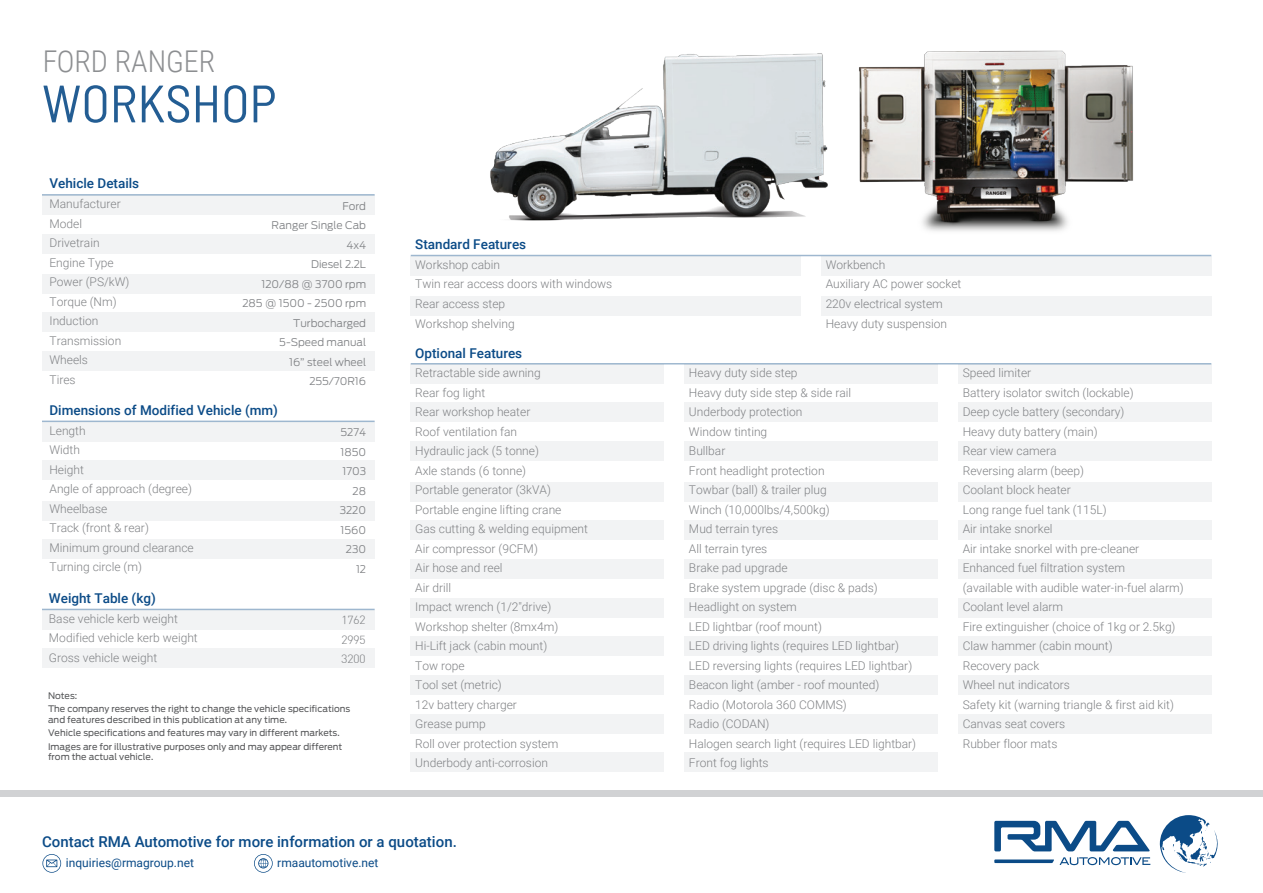
<style>
.page{position:relative;width:1263px;height:893px;background:#fff}
.page>*{position:absolute;margin:0;border:0;box-sizing:border-box;transform-origin:0 0}
.t1{font:semi-condensed 52.5px "Barlow";color:#0b4b87}
.t2{font:300 30px "Roboto Condensed";color:#808285}
.t3{font:300 16.5px/19.5px "DB Ozone X";color:#808285;text-align:justify}
.t4{font:500 15px "Roboto";color:#0b4b87}
.t5{font:500 13.5px "Roboto";color:#0b4b87}
.t6{font:300 12px/19.5px "Roboto";color:#808285}
.t7{font:12px "Roboto";color:#0b4b87}
.t8{font:300 10.5px/19.5px "Antenna";color:#808285;text-align:right}
.t9{font:9px/13.5px "Antenna";color:#57585a}
</style>
<div class="page">
<div style="left:42px;top:195px;width:333px;height:20px;background:#f2f3f4"></div>
<div style="left:42px;top:234px;width:333px;height:20px;background:#f2f3f4"></div>
<div style="left:42px;top:275px;width:333px;height:19px;background:#f2f3f4"></div>
<div style="left:42px;top:312px;width:333px;height:20px;background:#f2f3f4"></div>
<div style="left:42px;top:351px;width:333px;height:20px;background:#f2f3f4"></div>
<div style="left:42px;top:422px;width:333px;height:20px;background:#f2f3f4"></div>
<div style="left:42px;top:460px;width:333px;height:20px;background:#f2f3f4"></div>
<div style="left:42px;top:610px;width:333px;height:20px;background:#f2f3f4"></div>
<div style="left:42px;top:649px;width:333px;height:19px;background:#f2f3f4"></div>
<div style="left:42px;top:501px;width:333px;height:20px;background:#f2f3f4"></div>
<div style="left:42px;top:539px;width:333px;height:19px;background:#f2f3f4"></div>
<hr style="left:42px;top:194px;width:333px;height:2px;background:#0b4b87">
<hr style="left:42px;top:421px;width:333px;height:1px;background:#0b4b87">
<hr style="left:42px;top:609px;width:333px;height:1px;background:#0b4b87">
<div style="left:410px;top:256px;width:391px;height:20px;background:#f2f3f4"></div>
<div style="left:410px;top:296px;width:391px;height:19px;background:#f2f3f4"></div>
<div style="left:821px;top:256px;width:390px;height:20px;background:#f2f3f4"></div>
<div style="left:821px;top:296px;width:390px;height:19px;background:#f2f3f4"></div>
<div style="left:410px;top:364px;width:253px;height:20px;background:#f2f3f4"></div>
<div style="left:410px;top:403px;width:253px;height:19px;background:#f2f3f4"></div>
<div style="left:410px;top:442px;width:253px;height:19px;background:#f2f3f4"></div>
<div style="left:410px;top:482px;width:253px;height:19px;background:#f2f3f4"></div>
<div style="left:410px;top:520px;width:253px;height:20px;background:#f2f3f4"></div>
<div style="left:410px;top:559px;width:253px;height:19px;background:#f2f3f4"></div>
<div style="left:410px;top:598px;width:253px;height:20px;background:#f2f3f4"></div>
<div style="left:410px;top:636px;width:253px;height:20px;background:#f2f3f4"></div>
<div style="left:410px;top:675px;width:253px;height:20px;background:#f2f3f4"></div>
<div style="left:410px;top:714px;width:253px;height:19px;background:#f2f3f4"></div>
<div style="left:410px;top:752px;width:253px;height:20px;background:#f2f3f4"></div>
<div style="left:684px;top:364px;width:253px;height:20px;background:#f2f3f4"></div>
<div style="left:684px;top:403px;width:253px;height:19px;background:#f2f3f4"></div>
<div style="left:684px;top:442px;width:253px;height:19px;background:#f2f3f4"></div>
<div style="left:684px;top:482px;width:253px;height:19px;background:#f2f3f4"></div>
<div style="left:684px;top:520px;width:253px;height:20px;background:#f2f3f4"></div>
<div style="left:684px;top:559px;width:253px;height:19px;background:#f2f3f4"></div>
<div style="left:684px;top:598px;width:253px;height:20px;background:#f2f3f4"></div>
<div style="left:684px;top:636px;width:253px;height:20px;background:#f2f3f4"></div>
<div style="left:684px;top:675px;width:253px;height:20px;background:#f2f3f4"></div>
<div style="left:684px;top:714px;width:253px;height:19px;background:#f2f3f4"></div>
<div style="left:684px;top:752px;width:253px;height:20px;background:#f2f3f4"></div>
<div style="left:958px;top:364px;width:253px;height:20px;background:#f2f3f4"></div>
<div style="left:958px;top:403px;width:253px;height:19px;background:#f2f3f4"></div>
<div style="left:958px;top:442px;width:253px;height:19px;background:#f2f3f4"></div>
<div style="left:958px;top:482px;width:253px;height:19px;background:#f2f3f4"></div>
<div style="left:958px;top:520px;width:253px;height:20px;background:#f2f3f4"></div>
<div style="left:958px;top:559px;width:253px;height:19px;background:#f2f3f4"></div>
<div style="left:958px;top:598px;width:253px;height:20px;background:#f2f3f4"></div>
<div style="left:958px;top:636px;width:253px;height:20px;background:#f2f3f4"></div>
<div style="left:958px;top:675px;width:253px;height:20px;background:#f2f3f4"></div>
<div style="left:958px;top:714px;width:253px;height:19px;background:#f2f3f4"></div>
<hr style="left:411px;top:363px;width:800px;height:1px;background:#0b4b87">
<hr style="left:411px;top:255px;width:800px;height:1px;background:#0b4b87">
<img style="left:900px;top:50px;width:234px;height:181px">
<img style="left:437px;top:53px;width:463px;height:204px">
<div style="left:0;top:790px;width:1263px;height:7px;background:#d1d2d4"></div>
<svg style="left:994px;top:821px;width:156px;height:30px"></svg>
<svg style="left:994px;top:857px;width:156px;height:8px"></svg>
<svg style="left:1160px;top:815px;width:58px;height:58px"></svg>
<svg style="left:42px;top:854px;width:19px;height:19px"></svg>
<svg style="left:254px;top:854px;width:19px;height:19px"></svg>
<h2 class="t2" style="left:42px;top:40px;width:175px">FORD RANGER</h2>
<h1 class="t1" style="left:42px;top:66px;width:236px">WORKSHOP</h1>
<p class="t5" style="left:49px;top:174px;width:91px">Vehicle Details</p>
<p class="t6" style="left:49px;top:194px;width:81px">Manufacturer<br>Model<br>Drivetrain<br>Engine Type<br>Power (PS/kW)<br>Torque (Nm)<br>Induction<br>Transmission<br>Wheels<br>Tires</p>
<p class="t8" style="left:242px;top:196px;width:125px">Ford<br>Ranger Single Cab<br>4x4<br>Diesel 2.2L<br>120/88 @ 3700 rpm<br>285 @ 1500 - 2500 rpm<br>Turbocharged<br>5-Speed manual<br>16” steel wheel<br>255/70R16</p>
<p class="t5" style="left:49px;top:401px;width:230px">Dimensions of Modified Vehicle (mm)</p>
<p class="t6" style="left:49px;top:420px;width:146px">Length<br>Width<br>Height<br>Angle of approach (degree)<br>Wheelbase<br>Track (front &amp; rear)<br>Minimum ground clearance<br>Turning circle (m)</p>
<p class="t8" style="left:340px;top:422px;width:28px">5274<br>1850<br>1703<br>28<br>3220<br>1560<br>230<br>12</p>
<p class="t5" style="left:49px;top:589px;width:108px">Weight Table (kg)</p>
<p class="t6" style="left:49px;top:608px;width:150px">Base vehicle kerb weight<br>Modified vehicle kerb weight<br>Gross vehicle weight</p>
<h3 class="t3" style="left:341px;top:610px;width:26px">1762<br>2995<br>3200</h3>
<p class="t9" style="left:48px;top:689px;width:304px">Notes:<br>The company reserves the right to change the vehicle specifications</p>
<p class="t9" style="left:48px;top:713px;width:296px">and features described in this publication at any time.<br>Vehicle specifications and features may vary in different markets.<br>Images are for illustrative purposes only and may appear different</p>
<p class="t9" style="left:48px;top:750px;width:107px">from the actual vehicle.</p>
<p class="t5" style="left:415px;top:235px;width:113px">Standard Features</p>
<p class="t6" style="left:415px;top:255px;width:199px">Workshop cabin<br>Twin rear access doors with windows<br>Rear access step<br>Workshop shelving</p>
<p class="t6" style="left:826px;top:255px;width:137px">Workbench<br>Auxiliary AC power socket<br>220v electrical system<br>Heavy duty suspension</p>
<p class="t5" style="left:415px;top:343px;width:109px">Optional Features</p>
<p class="t6" style="left:415px;top:363px;width:174px">Retractable side awning<br>Rear fog light<br>Rear workshop heater<br>Roof ventilation fan<br>Hydraulic jack (5 tonne)<br>Axle stands (6 tonne)<br>Portable generator (3kVA)<br>Portable engine lifting crane<br>Gas cutting &amp; welding equipment<br>Air compressor (9CFM)<br>Air hose and reel<br>Air drill<br>Impact wrench (1/2"drive)<br>Workshop shelter (8mx4m)<br>Hi-Lift jack (cabin mount)<br>Tow rope<br>Tool set (metric)<br>12v battery charger<br>Grease pump<br>Roll over protection system<br>Underbody anti-corrosion</p>
<p class="t6" style="left:689px;top:363px;width:229px">Heavy duty side step<br>Heavy duty side step &amp; side rail<br>Underbody protection<br>Window tinting<br>Bullbar<br>Front headlight protection<br>Towbar (ball) &amp; trailer plug<br>Winch (10,000lbs/4,500kg)<br>Mud terrain tyres<br>All terrain tyres<br>Brake pad upgrade<br>Brake system upgrade (disc &amp; pads)<br>Headlight on system<br>LED lightbar (roof mount)<br>LED driving lights (requires LED lightbar)<br>LED reversing lights (requires LED lightbar)<br>Beacon light (amber - roof mounted)<br>Radio (Motorola 360 COMMS)<br>Radio (CODAN)<br>Halogen search light (requires LED lightbar)<br>Front fog lights</p>
<p class="t6" style="left:963px;top:363px;width:222px">Speed limiter<br>Battery isolator switch (lockable)<br>Deep cycle battery (secondary)<br>Heavy duty battery (main)<br>Rear view camera<br>Reversing alarm (beep)<br>Coolant block heater<br>Long range fuel tank (115L)<br>Air intake snorkel<br>Air intake snorkel with pre-cleaner<br>Enhanced fuel filtration system<br>(available with audible water-in-fuel alarm)<br>Coolant level alarm<br>Fire extinguisher (choice of 1kg or 2.5kg)<br>Claw hammer (cabin mount)<br>Recovery pack<br>Wheel nut indicators<br>Safety kit (warning triangle &amp; first aid kit)<br>Canvas seat covers<br>Rubber floor mats</p>
<p class="t4" style="left:42px;top:832px;width:416px">Contact RMA Automotive for more information or a quotation.</p>
<p class="t7" style="left:66px;top:854px;width:130px">inquiries@rmagroup.net</p>
<p class="t7" style="left:277px;top:854px;width:103px">rmaautomotive.net</p>
</div>
